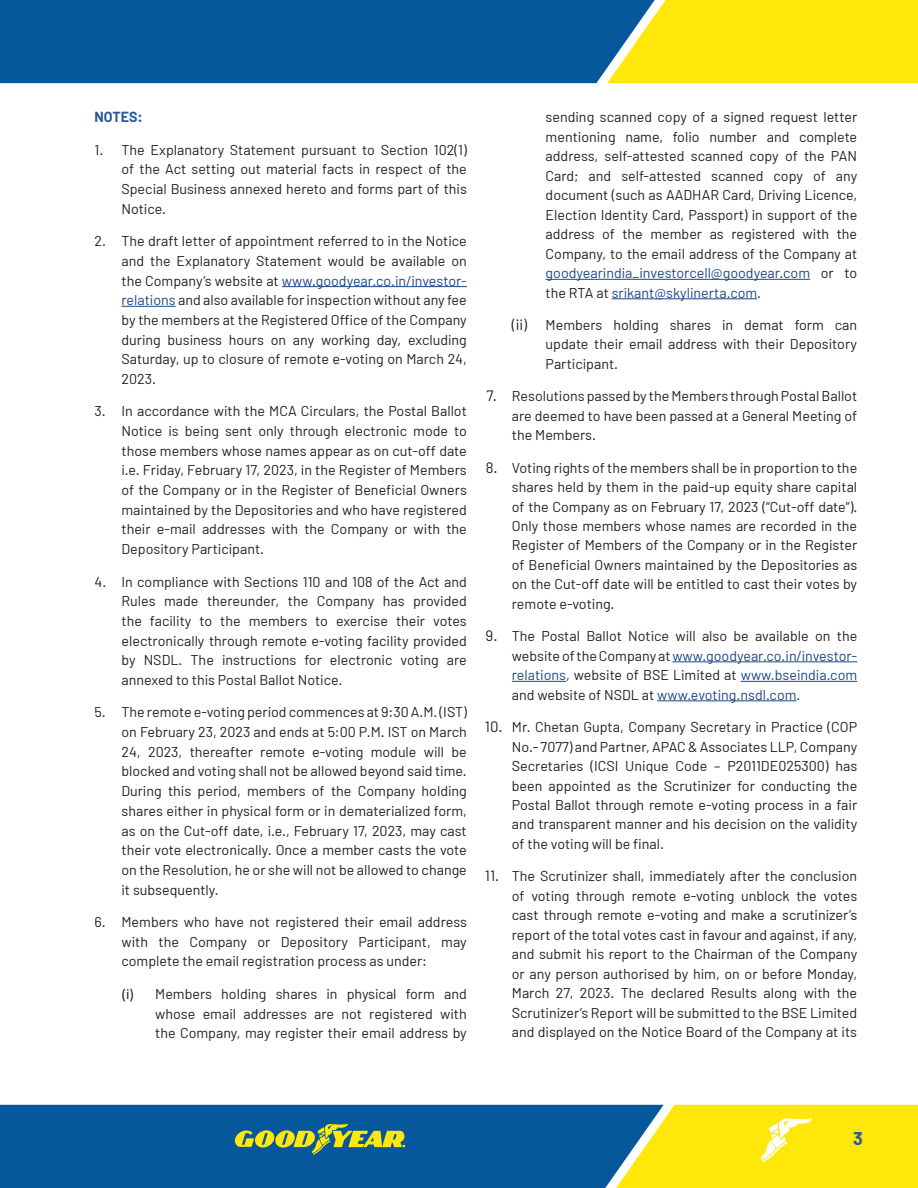
<style>
.page{position:relative;width:918px;height:1188px;background:#fff}
.page>*{position:absolute;margin:0;border:0;box-sizing:border-box;transform-origin:0 0}
.t1{font:700 18px "Barlow";color:#27599c}
.t2{font:14.25px/19.5px "Barlow";color:#231f20;text-align:justify}
.t3{font:700 14.25px "Barlow";color:#27599c}
.s1{color:#1d4784}
.s2{font-family:"Calibri";font-size:15px}
.s3{font-size:15px}
</style>
<div class="page">
<div style="left:0;top:1105px;width:607px;height:83px;background:#06579c"></div>
<div style="left:664px;top:0;width:254px;height:83px;background:#ffe709"></div>
<div style="left:0;top:0;width:664px;height:83px;background:#06579c"></div>
<svg style="left:607px;top:1105px;width:311px;height:83px;background:#e9db24"></svg>
<svg style="left:234px;top:1123px;width:171px;height:32px;background:#618b65"></svg>
<hr style="left:282px;top:286px;width:185px;height:1px;background:#1d4784">
<hr style="left:122px;top:306px;width:54px;height:1px;background:#1d4784">
<hr style="left:546px;top:279px;width:264px;height:1px;background:#1d4784">
<hr style="left:612px;top:298px;width:145px;height:1px;background:#1d4784">
<hr style="left:672px;top:661px;width:185px;height:1px;background:#1d4784">
<hr style="left:512px;top:681px;width:54px;height:1px;background:#1d4784">
<hr style="left:741px;top:681px;width:116px;height:1px;background:#1d4784">
<hr style="left:657px;top:700px;width:140px;height:1px;background:#1d4784">
<p class="t3" style="left:94px;top:108px;width:50px">NOTES:</p>
<p class="t2" style="left:122px;top:139px;width:347px;text-indent:-27px">1. The Explanatory Statement pursuant to Section 102(1) of the Act setting out material facts in respect of the Special Business annexed hereto and forms part of this Notice.</p>
<p class="t2" style="left:122px;top:231px;width:347px;text-indent:-27px">2. The draft letter of appointment referred to in the Notice and the Explanatory Statement would be available on the Company’s website at <span class="s1">www.goodyear.co.in/investor&shy;relations</span> and also available for inspection without any fee by the members at the Registered Office of the Company during business hours on any working day, excluding Saturday, up to closure of remote e-voting on March 24, 2023.</p>
<p class="t2" style="left:122px;top:401px;width:347px;text-indent:-27px">3. In accordance with the MCA Circulars, the Postal Ballot Notice is being sent only through electronic mode to those members whose names appear as on cut-off date i.e. Friday, February 17, 2023, in the Register of Members of the Company or in the Register of Beneficial Owners maintained by the Depositories and who have registered their e-mail addresses with the Company or with the Depository Participant.</p>
<p class="t2" style="left:122px;top:571px;width:347px;text-indent:-27px">4. In compliance with Sections 110 and 108 of the Act and Rules made thereunder, the Company has provided the facility to the members to exercise their votes electronically through remote e‑voting facility provided by NSDL. The instructions for electronic voting are annexed to this Postal Ballot Notice.</p>
<p class="t2" style="left:122px;top:702px;width:347px;text-indent:-27px">5. The remote e-voting period commences at 9:30 A.M. (IST) on February 23, 2023 and ends at 5:00 P.M. IST on March 24, 2023, thereafter remote e-voting module will be blocked and voting shall not be allowed beyond said time.<br>During this period, members of the Company holding shares either in physical form or in dematerialized form, as on the Cut-off date, i.e., February 17, 2023, may cast their vote electronically. Once a member casts the vote on the Resolution, he or she will not be allowed to change it subsequently.</p>
<p class="t2" style="left:122px;top:912px;width:347px;text-indent:-27px">6. Members who have not registered their email address with the Company or Depository Participant, may complete the email registration process as under:</p>
<p class="t2" style="left:155px;top:984px;width:313px;text-indent:-34px"><span class="s2">(i)</span> Members holding shares in physical form and whose email addresses are not registered with the Company, may register their email address by</p>
<p class="t2" style="left:546px;top:107px;width:313px">sending scanned copy of a signed request letter mentioning name, folio number and complete address, self-attested scanned copy of the PAN Card; and self-attested scanned copy of any document (such as AADHAR Card, Driving Licence, Election Identity Card, Passport) in support of the address of the member as registered with the Company, to the email address of the Company at <span class="s1">goodyearindia_investorcell@goodyear.com</span> or to the RTA at <span class="s1">srikant@skylinerta.com</span>.</p>
<p class="t2" style="left:546px;top:315px;width:313px;text-indent:-34px"><span class="s3">(ii)</span> Members holding shares in demat form can update their email address with their Depository Participant.</p>
<p class="t2" style="left:512px;top:386px;width:347px;text-indent:-26px"><span class="s3">7.</span> Resolutions passed by the Members through Postal Ballot are deemed to have been passed at a General Meeting of the Members.</p>
<p class="t2" style="left:512px;top:457px;width:347px;text-indent:-26px"><span class="s3">8.</span> Voting rights of the members shall be in proportion to the shares held by them in the paid-up equity share capital of the Company as on February 17, 2023 (“Cut-off date”).<br>Only those members whose names are recorded in the Register of Members of the Company or in the Register of Beneficial Owners maintained by the Depositories as on the Cut-off date will be entitled to cast their votes by remote e-voting.</p>
<p class="t2" style="left:512px;top:626px;width:347px;text-indent:-26px"><span class="s3">9.</span> The Postal Ballot Notice will also be available on the website of the Company at <span class="s1">www.goodyear.co.in/investor&shy;relations</span>, website of BSE Limited at <span class="s1">www.bseindia.com </span>and website of NSDL at <span class="s1">www.evoting.nsdl.com</span>.</p>
<p class="t2" style="left:512px;top:717px;width:347px;text-indent:-27px"><span class="s3">10.</span> Mr. Chetan Gupta, Company Secretary in Practice (COP No.- 7077) and Partner, APAC &amp; Associates LLP, Company Secretaries (ICSI Unique Code – P2011DE025300) has been appointed as the Scrutinizer for conducting the Postal Ballot through remote e-voting process in a fair and transparent manner and his decision on the validity of the voting will be final.</p>
<p class="t2" style="left:512px;top:866px;width:347px;text-indent:-27px"><span class="s3">11.</span> The Scrutinizer shall, immediately after the conclusion of voting through remote e-voting unblock the votes cast through remote e-voting and make a scrutinizer’s report of the total votes cast in favour and against, if any, and submit his report to the Chairman of the Company or any person authorised by him, on or before Monday, March 27, 2023. The declared Results along with the Scrutinizer’s Report will be submitted to the BSE Limited and displayed on the Notice Board of the Company at its</p>
<p class="t1" style="left:853px;top:1127px;width:11px">3</p>
</div>
